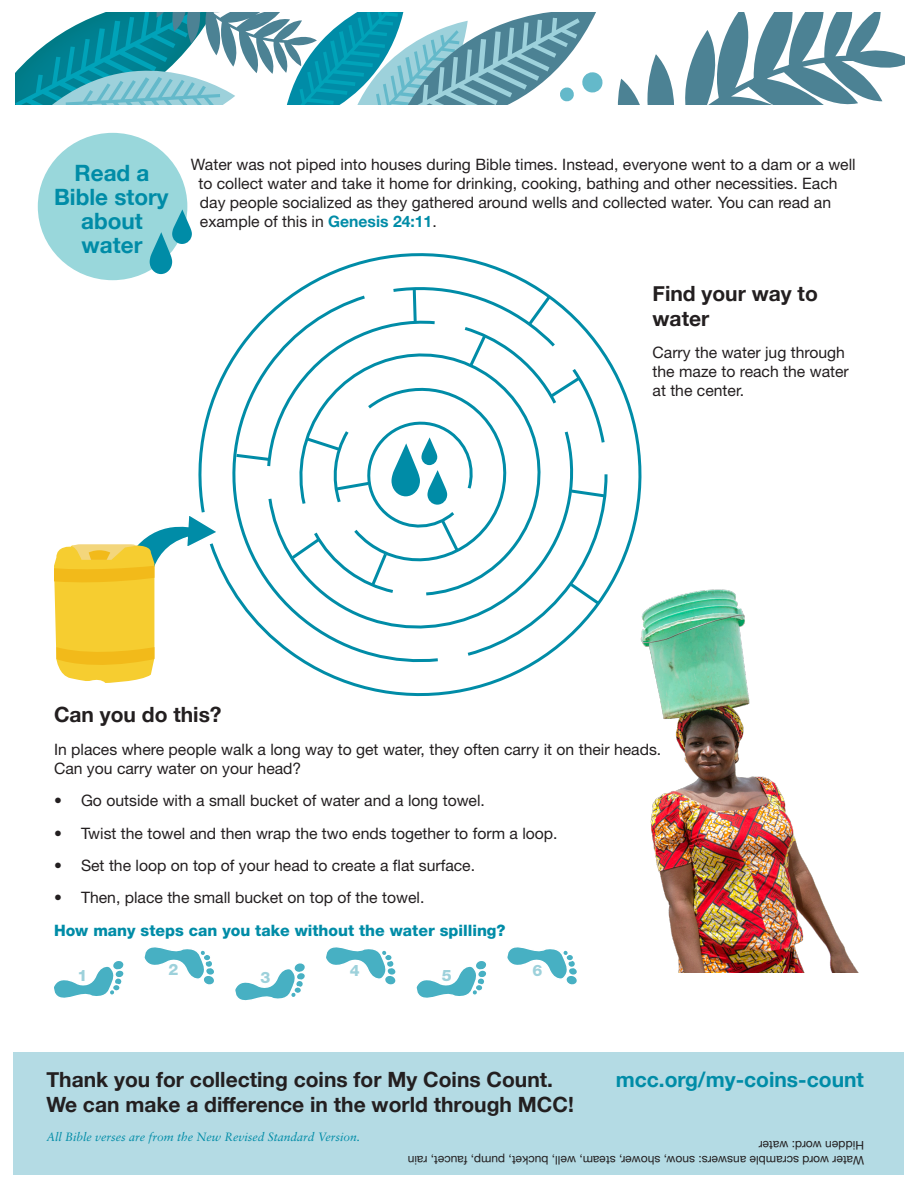
<style>
.page{position:relative;width:918px;height:1188px;background:#fff}
.page>*{position:absolute;margin:0;border:0;box-sizing:border-box;transform-origin:0 0}
.t1{font:700 22.5px/24px "Helvetica Neue";color:#008ca7;text-align:center}
.t2{font:700 21px/25.2px "Helvetica Neue";color:#231f20}
.t3{font:700 21px "Helvetica Neue";color:#008ca7}
.t4{font:15.75px/18.9px "Helvetica Neue";color:#231f20}
.t5{font:800 15.75px "Helvetica Neue";color:#008ca7}
.t6{font:800 15.75px "Helvetica Neue";color:#9dd1db}
.t7{font:12px "Helvetica Neue";color:#231f20}
.t8{font:italic 12px "Sabon LT Pro";color:#008ca7}
.s1{font-weight:700;color:#008ca7}
</style>
<div class="page">
<svg style="left:15px;top:12px;width:890px;height:93px"></svg>
<div style="left:14px;top:1052px;width:890px;height:122px;background:#b4dbe4"></div>
<img style="left:650px;top:589px;width:208px;height:383px">
<div style="left:38px;top:133px;width:149px;height:147px;background:#99d7db;border-radius:50%"></div>
<svg style="left:150px;top:209px;width:42px;height:65px"></svg>
<svg style="left:198px;top:253px;width:476px;height:475px"></svg>
<svg style="left:205px;top:293px;width:236px;height:371px"></svg>
<svg style="left:233px;top:284px;width:376px;height:374px"></svg>
<svg style="left:54px;top:463px;width:167px;height:220px"></svg>
<svg style="left:54px;top:961px;width:70px;height:37px"></svg>
<svg style="left:144px;top:947px;width:70px;height:38px"></svg>
<svg style="left:235px;top:963px;width:70px;height:38px"></svg>
<svg style="left:326px;top:947px;width:70px;height:38px"></svg>
<svg style="left:416px;top:961px;width:71px;height:37px"></svg>
<svg style="left:507px;top:947px;width:70px;height:38px"></svg>
<p class="t1" style="left:75px;top:162px;width:76px">Read a</p>
<p class="t1" style="left:54px;top:186px;width:116px">Bible story about</p>
<p class="t1" style="left:82px;top:234px;width:62px">water</p>
<p class="t4" style="left:198px;top:155px;width:659px;text-indent:-8px">Water was not piped into houses during Bible times. Instead, everyone went to a dam or a well to collect water and take it home for drinking, cooking, bathing and other necessities. Each day people socialized as they gathered around wells and collected water. You can read an example of this in <span class="s1">Genesis 24:11</span>.</p>
<p class="t2" style="left:653px;top:281px;width:167px">Find your way to water</p>
<p class="t4" style="left:653px;top:343px;width:198px">Carry the water jug through the maze to reach the water at the center.</p>
<p class="t2" style="left:54px;top:703px;width:169px">Can you do this?</p>
<p class="t4" style="left:54px;top:740px;width:609px">In places where people walk a long way to get water, they often carry it on their heads.<br>Can you carry water on your head?</p>
<p class="t4" style="left:54px;top:791px;width:432px">• Go outside with a small bucket of water and a long towel.</p>
<p class="t4" style="left:54px;top:823px;width:505px">• Twist the towel and then wrap the two ends together to form a loop.</p>
<p class="t4" style="left:54px;top:856px;width:423px">• Set the loop on top of your head to create a flat surface.</p>
<p class="t4" style="left:54px;top:888px;width:372px">• Then, place the small bucket on top of the towel.</p>
<p class="t5" style="left:54px;top:921px;width:453px">How many steps can you take without the water spilling?</p>
<p class="t6" style="left:78px;top:966px;width:11px">1</p>
<p class="t6" style="left:168px;top:960px;width:11px">2</p>
<p class="t6" style="left:261px;top:968px;width:11px">3</p>
<p class="t6" style="left:350px;top:961px;width:11px">4</p>
<p class="t6" style="left:442px;top:966px;width:11px">5</p>
<p class="t6" style="left:532px;top:961px;width:11px">6</p>
<p class="t2" style="left:46px;top:1067px;width:508px">Thank you for collecting coins for My Coins Count.</p>
<p class="t2" style="left:46px;top:1093px;width:529px">We can make a difference in the world through MCC!</p>
<p class="t8" style="left:46px;top:1129px;width:315px">All Bible verses are from the New Revised Standard Version.</p>
<p class="t3" style="left:616px;top:1063px;width:250px">mcc.org/my-coins-count</p>
<p class="t7" style="left:864px;top:1153px;width:107px;rotate:-180deg">Hidden word: water</p>
<p class="t7" style="left:864px;top:1167px;width:458px;rotate:-180deg">Water word scramble answers: snow, shower, steam, well, bucket, pump, faucet, rain</p>
</div>
